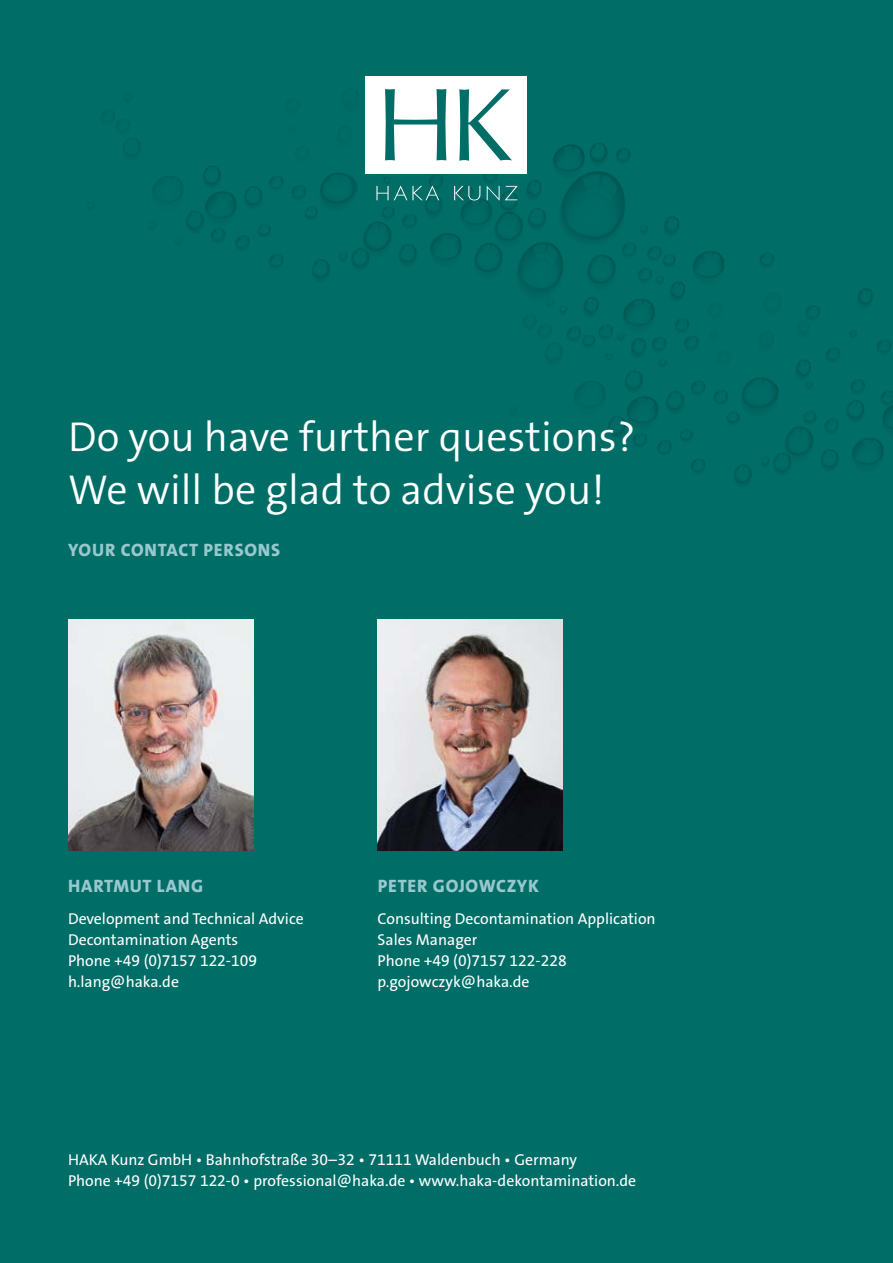
<style>
.page{position:relative;width:893px;height:1263px;background:#006d67}
.page>*{position:absolute;margin:0;border:0;box-sizing:border-box;transform-origin:0 0}
.t1{font:42px/52.5px "The Sans LP4 Se Lig";color:#fff}
.t2{font:18px "The Sans LP8 Ex Bld";letter-spacing:.045em;color:#98c8ce}
.t3{font:15.75px/21px "The Sans LP5 Plain";color:#fff}
</style>
<div class="page">
<img style="left:378px;top:619px;width:185px;height:231px">
<img style="left:68px;top:619px;width:185px;height:231px">
<img style="left:103px;top:89px;width:790px;height:395px">
<div style="left:366px;top:77px;width:161px;height:97px;background:#fff"></div>
<svg style="left:385px;top:89px;width:61px;height:71px"></svg>
<svg style="left:376px;top:185px;width:63px;height:15px"></svg>
<svg style="left:487px;top:186px;width:31px;height:15px"></svg>
<svg style="left:454px;top:186px;width:26px;height:14px"></svg>
<svg style="left:459px;top:89px;width:53px;height:72px"></svg>
<h1 class="t1" style="left:68px;top:411px;width:569px">Do you have further questions?<br>We will be glad to advise you!</h1>
<p class="t2" style="left:68px;top:539px;width:214px">YOUR CONTACT PERSONS</p>
<p class="t2" style="left:68px;top:875px;width:137px">HARTMUT LANG</p>
<p class="t3" style="left:68px;top:908px;width:237px">Development and Technical Advice<br>Decontamination Agents<br>Phone +49 (0)7157 122-109 h.lang@haka.de</p>
<p class="t2" style="left:378px;top:875px;width:163px">PETER GOJOWCZYK</p>
<p class="t3" style="left:378px;top:908px;width:280px">Consulting Decontamination Application<br>Sales Manager<br>Phone +49 (0)7157 122-228 p.gojowczyk@haka.de</p>
<p class="t3" style="left:68px;top:1150px;width:570px">HAKA Kunz GmbH • Bahnhofstraße 30–32 • 71111 Waldenbuch • Germany<br>Phone +49 (0)7157 122-0 • professional@haka.de • www.haka-dekontamination.de</p>
</div>
